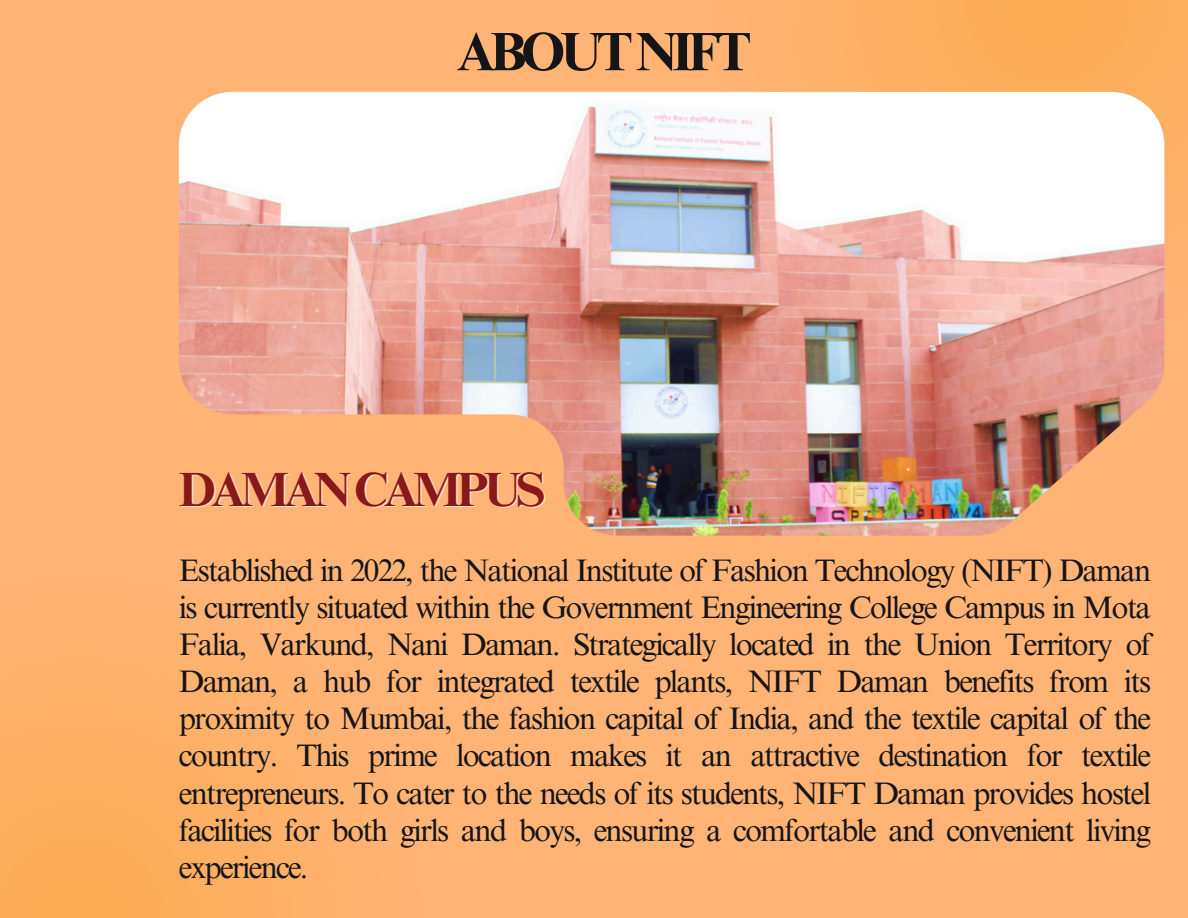
<style>
.page{position:relative;width:1188px;height:918px;background:#ffb476}
.page>*{position:absolute;margin:0;border:0;box-sizing:border-box;transform-origin:0 0}
.t1{font:700 54.15px "Times NRMT Pro";letter-spacing:-.095em;color:#151517}
.t2{font:700 48.15px "Times NRMT Pro";letter-spacing:-.095em;color:#88181a}
.t3{font:31.2px/37.2px "Times NRMT Pro";letter-spacing:-.055em;color:#151517;text-align:justify}
</style>
<div class="page">
<svg style="left:673px;top:0;width:515px;height:365px;fill:#fdaf63"></svg>
<img style="left:179px;top:92px;width:985px;height:443px">
<svg style="left:0;top:672px;width:327px;height:246px;fill:#fdb064"></svg>
<h2 class="t1" style="left:457px;top:31px;width:296px">ABOUTNIFT</h2>
<h1 class="t2" style="left:179px;top:471px;width:368px">DAMANCAMPUS</h1>
<p class="t3" style="left:179px;top:555px;width:974px">Established in 2022, the National Institute of Fashion Technology (NIFT) Daman is currently situated within the Government Engineering College Campus in Mota Falia, Varkund, Nani Daman. Strategically located in the Union Territory of Daman, a hub for integrated textile plants, NIFT Daman benefits from its proximity to Mumbai, the fashion capital of India, and the textile capital of the country. This prime location makes it an attractive destination for textile entrepreneurs. To cater to the needs of its students, NIFT Daman provides hostel facilities for both girls and boys, ensuring a comfortable and convenient living experience.</p>
</div>
